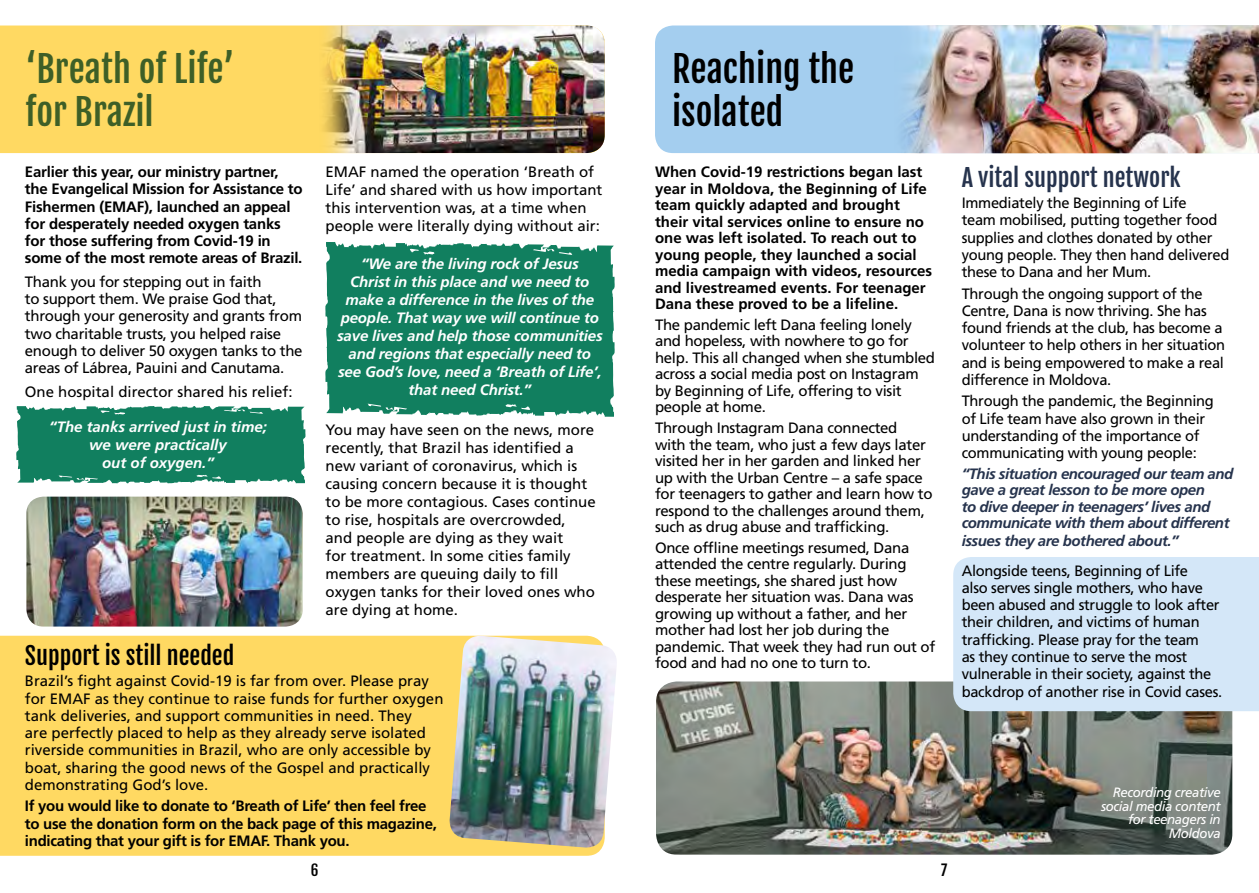
<style>
.page{position:relative;width:1259px;height:893px;background:#fff}
.page>*{position:absolute;margin:0;border:0;box-sizing:border-box;transform-origin:0 0}
.t1{font:36px/43.2px "Fjalla One";color:#3e5f27}
.t2{font:36px/43.2px "Fjalla One";color:#000}
.t3{font:24px "Fjalla One";color:#000}
.t4{font:24px "Fjalla One";color:#26334d}
.t5{font:15px/16.5px "Frutiger";letter-spacing:-.02em;color:#000}
.t6{font:15px/18px "Frutiger";color:#000}
.t7{font:700 15px/16.5px "Frutiger";letter-spacing:-.015em;color:#000}
.t8{font:italic 700 15px/18px "Frutiger";letter-spacing:-.01em;color:#fff;text-align:center}
.t9{font:italic 700 15px/16.6px "Frutiger";letter-spacing:-.03em;color:#26334d}
.t10{font:15px "Fjalla One";color:#000}
.t11{font:italic 13.5px/13.5px "Frutiger";letter-spacing:-.03em;color:#fff;text-align:right}
</style>
<div class="page">
<img style="left:656px;top:681px;width:576px;height:174px">
<div style="left:0;top:26px;width:316px;height:127px;background:#ffd962"></div>
<img style="left:316px;top:26px;width:289px;height:127px">
<svg style="left:16px;top:406px;width:290px;height:78px;background:#23886b"></svg>
<svg style="left:325px;top:242px;width:290px;height:175px;background:#1f8668"></svg>
<div style="left:0;top:636px;width:602px;height:220px;background:#ffd962"></div>
<img style="left:449px;top:636px;width:168px;height:212px">
<div style="left:655px;top:26px;width:236px;height:127px;background:#a4ceef"></div>
<img style="left:891px;top:26px;width:368px;height:127px">
<div style="left:953px;top:557px;width:306px;height:154px;background:#d4e7f8"></div>
<img style="left:26px;top:497px;width:277px;height:130px">
<h1 class="t1" style="left:26px;top:47px;width:211px">‘Breath of Life’ for Brazil</h1>
<p class="t7" style="left:25px;top:163px;width:279px;line-height:17.2px">Earlier this year, our ministry partner, the Evangelical Mission for Assistance to Fishermen (EMAF), launched an appeal for desperately needed oxygen tanks for those suffering from Covid-19 in some of the most remote areas of Brazil.</p>
<p class="t5" style="left:25px;top:273px;width:279px;line-height:17.2px">Thank you for stepping out in faith<br>to support them. We praise God that, through your generosity and grants from two charitable trusts, you helped raise enough to deliver 50 oxygen tanks to the areas of Lábrea, Pauini and Canutama.</p>
<p class="t6" style="left:25px;top:382px;width:269px">One hospital director shared his relief:</p>
<p class="t8" style="left:49px;top:417px;width:219px">“The tanks arrived just in time; we were practically<br>out of oxygen.”</p>
<p class="t6" style="left:325px;top:163px;width:278px">EMAF named the operation ‘Breath of Life’ and shared with us how important this intervention was, at a time when people were literally dying without air:</p>
<p class="t8" style="left:337px;top:254px;width:267px">“We are the living rock of Jesus<br>Christ in this place and we need to make a difference in the lives of the people. That way we will continue to save lives and help those communities and regions that especially need to see God’s love, need a ‘Breath of Life’, that need Christ.”</p>
<p class="t6" style="left:325px;top:420px;width:272px">You may have seen on the news, more recently, that Brazil has identified a new variant of coronavirus, which is causing concern because it is thought to be more contagious. Cases continue to rise, hospitals are overcrowded, and people are dying as they wait<br>for treatment. In some cities family members are queuing daily to fill oxygen tanks for their loved ones who are dying at home.</p>
<h2 class="t3" style="left:25px;top:641px;width:211px">Support is still needed</h2>
<p class="t6" style="left:25px;top:672px;width:420px;line-height:17.2px">Brazil’s fight against Covid-19 is far from over. Please pray for EMAF as they continue to raise funds for further oxygen tank deliveries, and support communities in need. They<br>are perfectly placed to help as they already serve isolated riverside communities in Brazil, who are only accessible by boat, sharing the good news of the Gospel and practically demonstrating God’s love.</p>
<p class="t7" style="left:25px;top:797px;width:413px;line-height:17.2px">If you would like to donate to ‘Breath of Life’ then feel free to use the donation form on the back page of this magazine, indicating that your gift is for EMAF. Thank you.</p>
<h1 class="t2" style="left:672px;top:47px;width:184px">Reaching the isolated</h1>
<p class="t7" style="left:655px;top:163px;width:279px">When Covid-19 restrictions began last year in Moldova, the Beginning of Life team quickly adapted and brought their vital services online to ensure no one was left isolated. To reach out to young people, they launched a social media campaign with videos, resources and livestreamed events. For teenager Dana these proved to be a lifeline.</p>
<p class="t5" style="left:655px;top:316px;width:282px">The pandemic left Dana feeling lonely and hopeless, with nowhere to go for help. This all changed when she stumbled across a social media post on Instagram by Beginning of Life, offering to visit people at home.</p>
<p class="t5" style="left:655px;top:419px;width:279px">Through Instagram Dana connected<br>with the team, who just a few days later visited her in her garden and linked her up with the Urban Centre – a safe space for teenagers to gather and learn how to respond to the challenges around them, such as drug abuse and trafficking.</p>
<p class="t5" style="left:655px;top:539px;width:282px">Once offline meetings resumed, Dana attended the centre regularly. During these meetings, she shared just how desperate her situation was. Dana was growing up without a father, and her mother had lost her job during the pandemic. That week they had run out of food and had no one to turn to.</p>
<p class="t10" style="left:311px;top:861px;width:9px">6</p>
<p class="t10" style="left:941px;top:861px;width:8px">7</p>
<h2 class="t4" style="left:961px;top:162px;width:220px">A vital support network</h2>
<p class="t5" style="left:961px;top:194px;width:269px;line-height:17.2px">Immediately the Beginning of Life<br>team mobilised, putting together food supplies and clothes donated by other young people. They then hand delivered these to Dana and her Mum.</p>
<p class="t5" style="left:961px;top:285px;width:265px;line-height:17.2px">Through the ongoing support of the Centre, Dana is now thriving. She has found friends at the club, has become a volunteer to help others in her situation and is being empowered to make a real difference in Moldova.</p>
<p class="t5" style="left:961px;top:392px;width:254px;line-height:17.2px">Through the pandemic, the Beginning of Life team have also grown in their understanding of the importance of communicating with young people:</p>
<p class="t9" style="left:961px;top:465px;width:273px">“This situation encouraged our team and gave a great lesson to be more open<br>to dive deeper in teenagers’ lives and communicate with them about different issues they are bothered about.”</p>
<p class="t5" style="left:961px;top:561px;width:262px;line-height:17.4px">Alongside teens, Beginning of Life<br>also serves single mothers, who have been abused and struggle to look after their children, and victims of human trafficking. Please pray for the team<br>as they continue to serve the most vulnerable in their society, against the backdrop of another rise in Covid cases.</p>
<p class="t11" style="left:1101px;top:786px;width:121px">Recording creative social media content for teenagers in<br>Moldova</p>
</div>
